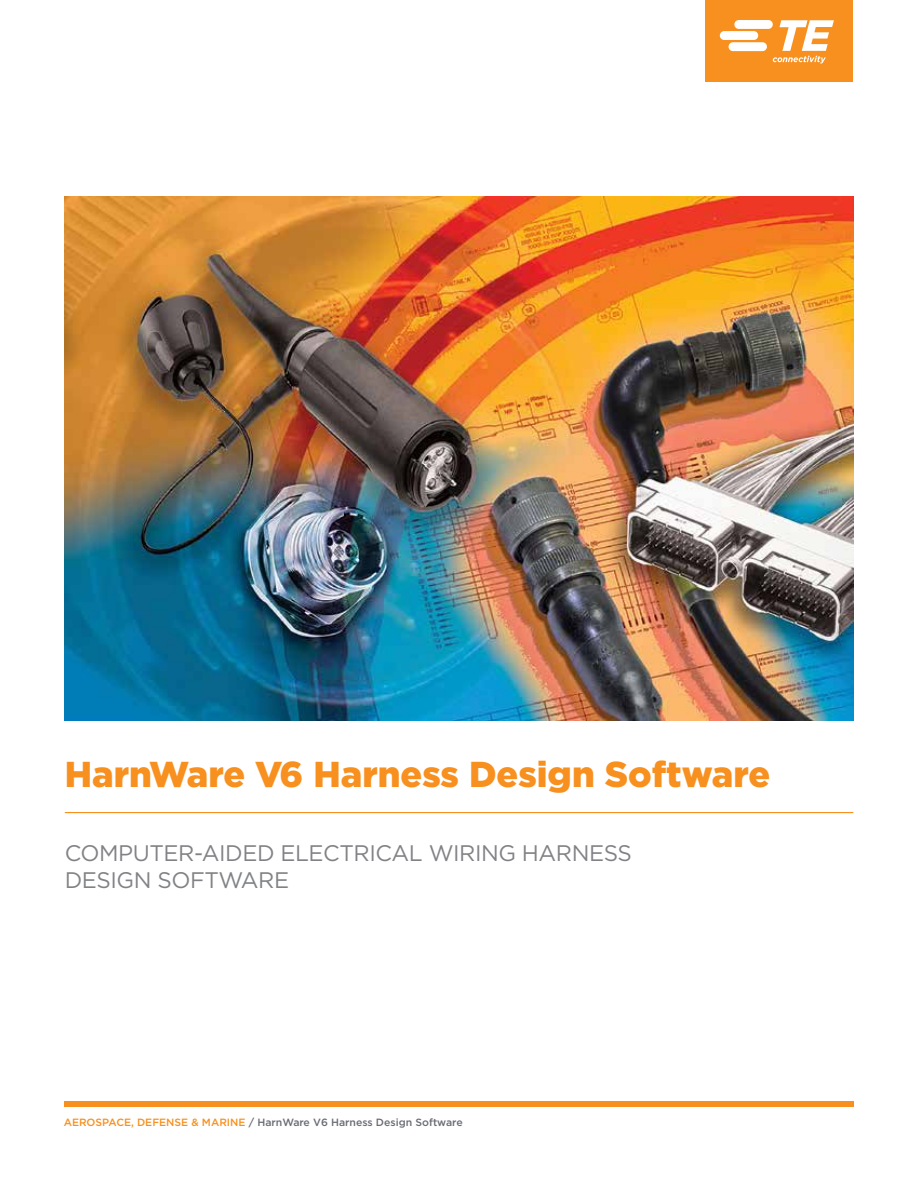
<style>
.page{position:relative;width:918px;height:1188px;background:#fff}
.page>*{position:absolute;margin:0;border:0;box-sizing:border-box;transform-origin:0 0}
.t1{font:900 36px "Gotham";color:#f7901e}
.t2{font:22.5px/27px "Gotham";letter-spacing:-.02em;color:#808285}
.t3{font:500 10.5px "Gotham";color:#696b73}
.s1{color:#f7901e}
</style>
<div class="page">
<div style="left:705px;top:0;width:148px;height:82px;background:#f7901e"></div>
<svg style="left:720px;top:20px;width:114px;height:44px"></svg>
<div style="left:65px;top:1101px;width:789px;height:6px;background:#f7901e"></div>
<hr style="left:65px;top:812px;width:788px;height:1px;background:#f79020">
<img style="left:65px;top:197px;width:788px;height:524px">
<h1 class="t1" style="left:65px;top:750px;width:707px">HarnWare V6 Harness Design Software</h1>
<h2 class="t2" style="left:65px;top:839px;width:569px">COMPUTER-AIDED ELECTRICAL WIRING HARNESS<br>DESIGN SOFTWARE</h2>
<p class="t3" style="left:64px;top:1115px;width:401px"><span class="s1">AEROSPACE, DEFENSE &amp; MARINE</span> / HarnWare V6 Harness Design Software</p>
</div>
